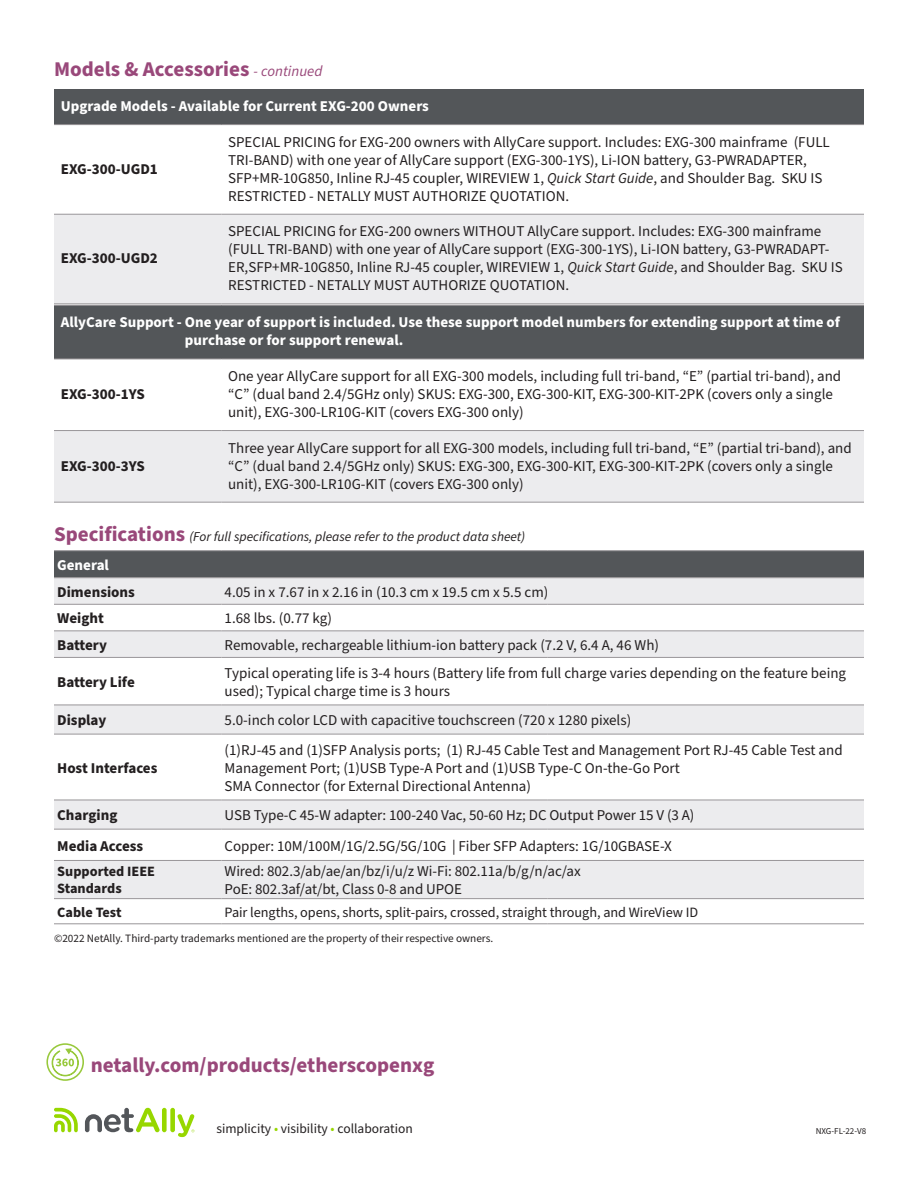
<style>
.page{position:relative;width:918px;height:1188px;background:#fff}
.page>*{position:absolute;margin:0;border:0;box-sizing:border-box;transform-origin:0 0}
.t1{font:700 21px "Source Sans Pro";color:#99487a}
.t2{font:15px/18px "Source Sans Pro";color:#231f20}
.t3{font:700 15px/18px "Source Sans Pro";color:#fff}
.t4{font:700 15px "Source Sans Pro";color:#231f20}
.t5{font:14.25px "Source Sans Pro";letter-spacing:-.005em;color:#231f20}
.t6{font:700 14.25px/17.1px "Source Sans Pro";color:#231f20}
.t7{font:italic 13.5px "Source Sans Pro";color:#231f20}
.t8{font:13.5px "Source Sans Pro";color:#231f20}
.t9{font:11.25px "Source Sans Pro";color:#231f20}
.t10{font:9px "Source Sans Pro";color:#231f20}
.s1{font-weight:400;font-style:italic;font-size:15px}
.s2{font-style:italic}
.s3{font-weight:700;font-style:normal;font-size:21px;color:#99487a}
.s4{color:#97d700}
</style>
<div class="page">
<div style="left:46px;top:1043px;width:38px;height:38px;border:2px solid #98c93c;border-radius:50%"></div>
<svg style="left:51px;top:1048px;width:28px;height:29px"></svg>
<svg style="left:54px;top:1108px;width:24px;height:24px"></svg>
<div style="left:162px;top:1108px;width:5px;height:24px;background:#97d700;border-radius:2px"></div>
<div style="left:170px;top:1108px;width:5px;height:24px;background:#97d700;border-radius:2px"></div>
<svg style="left:85px;top:1108px;width:75px;height:24px"></svg>
<svg style="left:178px;top:1114px;width:16px;height:23px"></svg>
<div style="left:54px;top:89px;width:810px;height:36px;background:#535659"></div>
<div style="left:54px;top:215px;width:810px;height:88px;background:#ececee"></div>
<hr style="left:54px;top:214px;width:167px;height:1px;background:#999699">
<hr style="left:221px;top:214px;width:643px;height:1px;background:#999699">
<hr style="left:54px;top:303px;width:167px;height:1px;background:#999699">
<hr style="left:221px;top:303px;width:643px;height:1px;background:#999699">
<hr style="left:54px;top:124px;width:167px;height:1px;background:#999699">
<hr style="left:221px;top:124px;width:643px;height:1px;background:#999699">
<div style="left:54px;top:551px;width:810px;height:26px;background:#535659"></div>
<svg style="left:54px;top:578px;width:810px;height:320px"></svg>
<hr style="left:54px;top:550px;width:167px;height:1px;background:#999699">
<hr style="left:221px;top:550px;width:327px;height:1px;background:#999699">
<hr style="left:548px;top:550px;width:316px;height:1px;background:#999699">
<hr style="left:54px;top:577px;width:167px;height:1px;background:#999699">
<hr style="left:221px;top:577px;width:327px;height:1px;background:#999699">
<hr style="left:548px;top:577px;width:316px;height:1px;background:#999699">
<hr style="left:54px;top:604px;width:167px;height:1px;background:#999699">
<hr style="left:221px;top:604px;width:327px;height:1px;background:#999699">
<hr style="left:548px;top:604px;width:316px;height:1px;background:#999699">
<hr style="left:54px;top:630px;width:167px;height:1px;background:#999699">
<hr style="left:221px;top:630px;width:327px;height:1px;background:#999699">
<hr style="left:548px;top:630px;width:316px;height:1px;background:#999699">
<hr style="left:54px;top:657px;width:167px;height:1px;background:#999699">
<hr style="left:221px;top:657px;width:327px;height:1px;background:#999699">
<hr style="left:548px;top:657px;width:316px;height:1px;background:#999699">
<hr style="left:54px;top:705px;width:167px;height:1px;background:#999699">
<hr style="left:221px;top:705px;width:327px;height:1px;background:#999699">
<hr style="left:548px;top:705px;width:316px;height:1px;background:#999699">
<hr style="left:54px;top:734px;width:167px;height:1px;background:#999699">
<hr style="left:221px;top:734px;width:327px;height:1px;background:#999699">
<hr style="left:548px;top:734px;width:316px;height:1px;background:#999699">
<hr style="left:54px;top:800px;width:167px;height:1px;background:#999699">
<hr style="left:221px;top:800px;width:327px;height:1px;background:#999699">
<hr style="left:548px;top:800px;width:316px;height:1px;background:#999699">
<hr style="left:54px;top:829px;width:167px;height:1px;background:#999699">
<hr style="left:221px;top:829px;width:327px;height:1px;background:#999699">
<hr style="left:548px;top:829px;width:316px;height:1px;background:#999699">
<hr style="left:54px;top:860px;width:167px;height:1px;background:#999699">
<hr style="left:221px;top:860px;width:327px;height:1px;background:#999699">
<hr style="left:548px;top:860px;width:316px;height:1px;background:#999699">
<hr style="left:54px;top:898px;width:167px;height:1px;background:#999699">
<hr style="left:221px;top:898px;width:327px;height:1px;background:#999699">
<hr style="left:548px;top:898px;width:316px;height:1px;background:#999699">
<hr style="left:54px;top:923px;width:167px;height:1px;background:#999699">
<hr style="left:221px;top:923px;width:327px;height:1px;background:#999699">
<hr style="left:548px;top:923px;width:316px;height:1px;background:#999699">
<div style="left:54px;top:305px;width:810px;height:54px;background:#535659"></div>
<div style="left:54px;top:431px;width:810px;height:71px;background:#ececee"></div>
<hr style="left:54px;top:502px;width:167px;height:1px;background:#999699">
<hr style="left:221px;top:502px;width:643px;height:1px;background:#999699">
<hr style="left:54px;top:359px;width:167px;height:1px;background:#999699">
<hr style="left:221px;top:359px;width:643px;height:1px;background:#999699">
<hr style="left:54px;top:305px;width:167px;height:1px;background:#999699">
<hr style="left:221px;top:305px;width:643px;height:1px;background:#999699">
<hr style="left:54px;top:430px;width:167px;height:1px;background:#999699">
<hr style="left:221px;top:430px;width:643px;height:1px;background:#999699">
<p class="t1" style="left:54px;top:54px;width:270px">Models &amp; Accessories <span class="s1">- continued</span></p>
<p class="t3" style="left:61px;top:98px;width:370px">Upgrade Models - Available for Current EXG-200 Owners</p>
<p class="t4" style="left:61px;top:159px;width:99px">EXG-300-UGD1</p>
<p class="t4" style="left:61px;top:248px;width:99px">EXG-300-UGD2</p>
<p class="t2" style="left:228px;top:133px;width:603px">SPECIAL PRICING for EXG-200 owners with AllyCare support. Includes: EXG-300 mainframe (FULL TRI-BAND) with one year of AllyCare support (EXG-300-1YS), Li-ION battery, G3-PWRADAPTER, SFP+MR-10G850, Inline RJ-45 coupler, WIREVIEW 1, <span class="s2">Quick Start Guide</span>, and Shoulder Bag. SKU IS RESTRICTED - NETALLY MUST AUTHORIZE QUOTATION.</p>
<p class="t2" style="left:228px;top:223px;width:616px">SPECIAL PRICING for EXG-200 owners WITHOUT AllyCare support. Includes: EXG-300 mainframe (FULL TRI-BAND) with one year of AllyCare support (EXG-300-1YS), Li-ION battery, G3-PWRADAPT-ER,SFP+MR-10G850, Inline RJ-45 coupler, WIREVIEW 1, <span class="s2">Quick Start Guide</span>, and Shoulder Bag. SKU IS RESTRICTED - NETALLY MUST AUTHORIZE QUOTATION.</p>
<p class="t3" style="left:185px;top:314px;width:657px;text-indent:-124px">AllyCare Support - One year of support is included. Use these support model numbers for extending support at time of purchase or for support renewal.</p>
<p class="t4" style="left:61px;top:384px;width:86px">EXG-300-1YS</p>
<p class="t4" style="left:61px;top:455px;width:86px">EXG-300-3YS</p>
<p class="t2" style="left:228px;top:368px;width:615px">One year AllyCare support for all EXG-300 models, including full tri-band, “E” (partial tri-band), and “C” (dual band 2.4/5GHz only) SKUS: EXG-300, EXG-300-KIT, EXG-300-KIT-2PK (covers only a single unit), EXG-300-LR10G-KIT (covers EXG-300 only)</p>
<p class="t2" style="left:228px;top:439px;width:625px">Three year AllyCare support for all EXG-300 models, including full tri-band, “E” (partial tri-band), and “C” (dual band 2.4/5GHz only) SKUS: EXG-300, EXG-300-KIT, EXG-300-KIT-2PK (covers only a single unit), EXG-300-LR10G-KIT (covers EXG-300 only)</p>
<p class="t7" style="left:54px;top:527px;width:473px"><span class="s3">Specifications</span> (For full specifications, please refer to the product data sheet)</p>
<p class="t3" style="left:57px;top:557px;width:53px">General</p>
<p class="t4" style="left:57px;top:582px;width:79px">Dimensions</p>
<p class="t2" style="left:225px;top:583px;width:325px">4.05 in x 7.67 in x 2.16 in (10.3 cm x 19.5 cm x 5.5 cm)</p>
<p class="t4" style="left:57px;top:608px;width:48px">Weight</p>
<p class="t2" style="left:225px;top:610px;width:109px">1.68 lbs. (0.77 kg)</p>
<p class="t4" style="left:57px;top:635px;width:51px">Battery</p>
<p class="t2" style="left:225px;top:636px;width:436px">Removable, rechargeable lithium-ion battery pack (7.2 V, 6.4 A, 46 Wh)</p>
<p class="t4" style="left:57px;top:672px;width:79px">Battery Life</p>
<p class="t2" style="left:225px;top:664px;width:623px">Typical operating life is 3-4 hours (Battery life from full charge varies depending on the feature being used); Typical charge time is 3 hours</p>
<p class="t4" style="left:57px;top:710px;width:51px">Display</p>
<p class="t2" style="left:225px;top:712px;width:408px">5.0-inch color LCD with capacitive touchscreen (720 x 1280 pixels)</p>
<p class="t4" style="left:57px;top:758px;width:102px">Host Interfaces</p>
<p class="t2" style="left:225px;top:741px;width:620px">(1)RJ-45 and (1)SFP Analysis ports; (1) RJ-45 Cable Test and Management Port RJ-45 Cable Test and<br>Management Port; (1)USB Type-A Port and (1)USB Type-C On-the-Go Port</p>
<p class="t2" style="left:225px;top:777px;width:308px">SMA Connector (for External Directional Antenna)</p>
<p class="t4" style="left:57px;top:805px;width:62px">Charging</p>
<p class="t2" style="left:225px;top:807px;width:471px">USB Type-C 45-W adapter: 100-240 Vac, 50-60 Hz; DC Output Power 15 V (3 A)</p>
<p class="t4" style="left:57px;top:835px;width:88px">Media Access</p>
<p class="t2" style="left:225px;top:837px;width:449px">Copper: 10M/100M/1G/2.5G/5G/10G | Fiber SFP Adapters: 1G/10GBASE-X</p>
<p class="t6" style="left:57px;top:863px;width:99px">Supported IEEE<br>Standards</p>
<p class="t2" style="left:225px;top:863px;width:358px">Wired: 802.3/ab/ae/an/bz/i/u/z Wi-Fi: 802.11a/b/g/n/ac/ax</p>
<p class="t2" style="left:225px;top:881px;width:239px">PoE: 802.3af/at/bt, Class 0-8 and UPOE</p>
<p class="t6" style="left:57px;top:904px;width:66px">Cable Test</p>
<p class="t5" style="left:225px;top:902px;width:475px">Pair lengths, opens, shorts, split-pairs, crossed, straight through, and WireView ID</p>
<p class="t9" style="left:54px;top:931px;width:441px">©2022 NetAlly. Third-party trademarks mentioned are the property of their respective owners.</p>
<p class="t1" style="left:91px;top:1051px;width:345px">netally.com/products/etherscopenxg</p>
<p class="t8" style="left:216px;top:1120px;width:198px">simplicity <span class="s4">•</span> visibility <span class="s4">•</span> collaboration</p>
<p class="t10" style="left:816px;top:1125px;width:52px">NXG-FL-22-V8</p>
</div>
